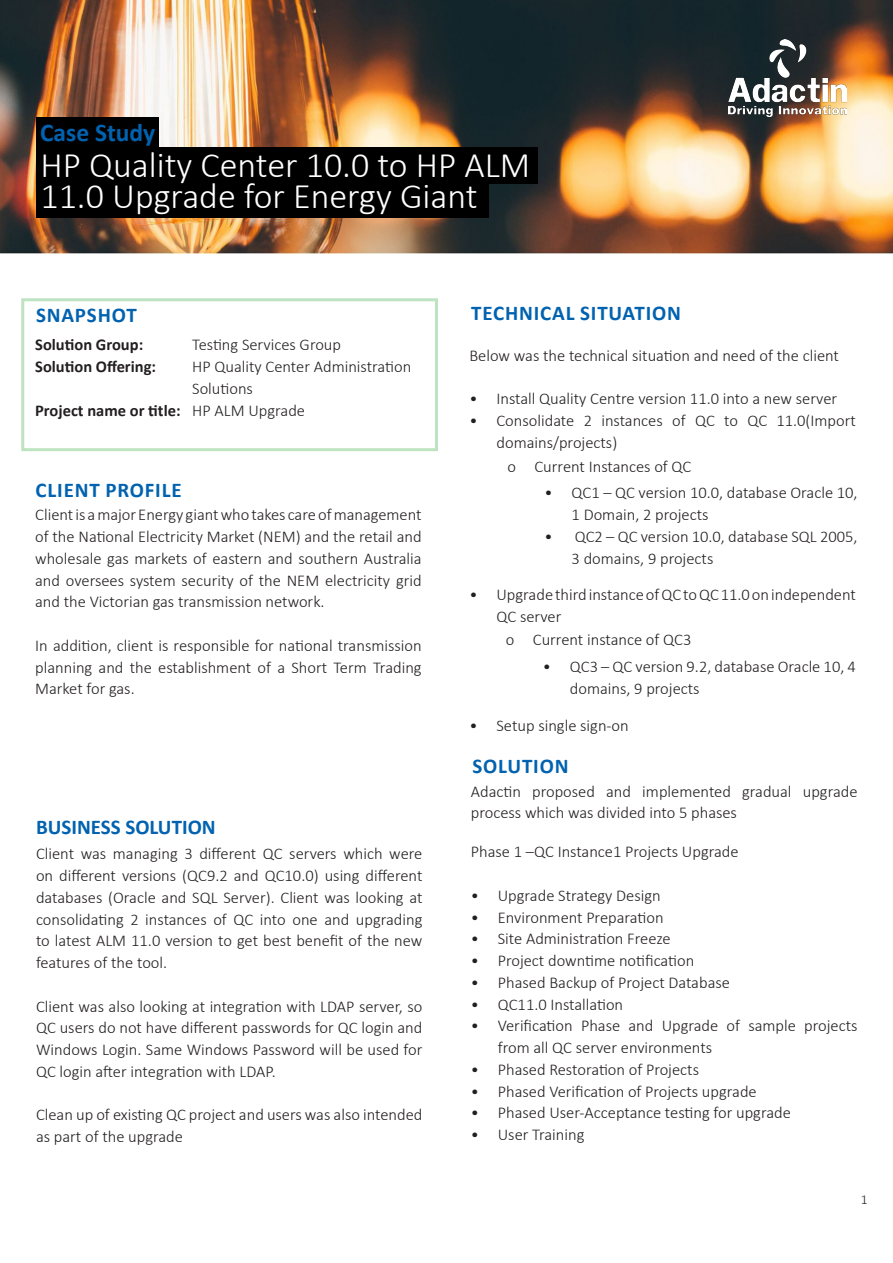
<style>
.page{position:relative;width:893px;height:1263px;background:#fff}
.page>*{position:absolute;margin:0;border:0;box-sizing:border-box;transform-origin:0 0}
.t1{font:300 36px "Calibri";color:#fff}
.t2{font:700 25.5px "Calibri";color:#0162b0}
.t3{font:700 21px "Calibri";letter-spacing:.04em;color:#0162b0}
.t4{font:700 21px "Calibri";color:#0162b0}
.t5{font:300 16.5px/21.8px "Calibri";color:#231f20}
.t6{font:700 16.5px "Calibri";color:#231f20}
.t7{font:300 13.5px "Calibri";color:#231f20}
</style>
<div class="page">
<img style="left:0;top:0;width:893px;height:254px">
<div style="left:40px;top:147px;width:449px;height:70px;background:#000"></div>
<div style="left:40px;top:147px;width:498px;height:36px;background:#000"></div>
<div style="left:36px;top:117px;width:122px;height:100px;background:#000"></div>
<img style="left:728px;top:39px;width:118px;height:77px">
<p class="t2" style="left:40px;top:116px;width:117px">Case Study</p>
<p class="t1" style="left:40px;top:143px;width:491px">HP Quality Center 10.0 to HP ALM</p>
<p class="t1" style="left:40px;top:174px;width:439px">11.0 Upgrade for Energy Giant</p>
<p class="t3" style="left:36px;top:302px;width:102px">SNAPSHOT</p>
<p class="t3" style="left:471px;top:299px;width:211px">TECHNICAL SITUATION</p>
<p class="t6" style="left:35px;top:334px;width:110px">Solution Group:</p>
<p class="t6" style="left:35px;top:356px;width:122px">Solution Offering:</p>
<p class="t6" style="left:35px;top:400px;width:147px">Project name or title:</p>
<p class="t5" style="left:192px;top:334px;width:150px">Testing Services Group</p>
<p class="t5" style="left:192px;top:356px;width:221px">HP Quality Center Administration<br>Solutions</p>
<p class="t5" style="left:192px;top:399px;width:114px">HP ALM Upgrade</p>
<p class="t3" style="left:36px;top:476px;width:148px">CLIENT PROFILE</p>
<p class="t5" style="left:35px;top:504px;width:388px;text-align:justify">Client is a major Energy giant who takes care of management of the National Electricity Market (NEM) and the retail and wholesale gas markets of eastern and southern Australia and oversees system security of the NEM electricity grid and the Victorian gas transmission network.</p>
<p class="t5" style="left:35px;top:634px;width:388px;text-align:justify">In addition, client is responsible for national transmission planning and the establishment of a Short Term Trading Market for gas.</p>
<p class="t4" style="left:36px;top:813px;width:181px">BUSINESS SOLUTION</p>
<p class="t5" style="left:36px;top:843px;width:388px;text-align:justify">Client was managing 3 different QC servers which were on different versions (QC9.2 and QC10.0) using different databases (Oracle and SQL Server). Client was looking at consolidating 2 instances of QC into one and upgrading to latest ALM 11.0 version to get best benefit of the new features of the tool.</p>
<p class="t5" style="left:36px;top:995px;width:388px;text-align:justify">Client was also looking at integration with LDAP server, so QC users do not have different passwords for QC login and Windows Login. Same Windows Password will be used for QC login after integration with LDAP.</p>
<p class="t5" style="left:36px;top:1104px;width:388px">Clean up of existing QC project and users was also intended as part of the upgrade</p>
<p class="t5" style="left:469px;top:344px;width:371px">Below was the technical situation and need of the client</p>
<p class="t5" style="left:469px;top:388px;width:369px">• Install Quality Centre version 11.0 into a new server</p>
<p class="t5" style="left:496px;top:410px;width:361px;text-indent:-27px">• Consolidate 2 instances of QC to QC 11.0(Import domains/projects)</p>
<p class="t5" style="left:507px;top:455px;width:185px">о Current Instances of QC</p>
<p class="t5" style="left:572px;top:482px;width:287px;text-indent:-27px">• QC1 – QC version 10.0, database Oracle 10,<br>1 Domain, 2 projects</p>
<p class="t5" style="left:572px;top:525px;width:287px;text-indent:-27px">• QC2 – QC version 10.0, database SQL 2005,<br>3 domains, 9 projects</p>
<p class="t5" style="left:496px;top:584px;width:361px;text-indent:-27px">• Upgrade third instance of QC to QC 11.0 on independent<br>QC server</p>
<p class="t5" style="left:506px;top:629px;width:187px">о Current instance of QC3</p>
<p class="t5" style="left:570px;top:655px;width:287px;text-indent:-27px">• QC3 – QC version 9.2, database Oracle 10, 4 domains, 9 projects</p>
<p class="t5" style="left:469px;top:714px;width:161px">• Setup single sign-on</p>
<p class="t3" style="left:473px;top:752px;width:97px">SOLUTION</p>
<p class="t5" style="left:471px;top:780px;width:388px">Adactin proposed and implemented gradual upgrade process which was divided into 5 phases</p>
<p class="t5" style="left:471px;top:841px;width:269px">Phase 1 –QC Instance1 Projects Upgrade</p>
<p class="t5" style="left:471px;top:884px;width:191px">• Upgrade Strategy Design</p>
<p class="t5" style="left:471px;top:906px;width:194px">• Environment Preparation</p>
<p class="t5" style="left:471px;top:928px;width:201px">• Site Administration Freeze</p>
<p class="t5" style="left:471px;top:949px;width:225px">• Project downtime notification</p>
<p class="t5" style="left:471px;top:971px;width:261px">• Phased Backup of Project Database</p>
<p class="t5" style="left:471px;top:993px;width:154px">• QC11.0 Installation</p>
<p class="t5" style="left:498px;top:1015px;width:361px;text-indent:-27px">• Verification Phase and Upgrade of sample projects from all QC server environments</p>
<p class="t5" style="left:471px;top:1058px;width:230px">• Phased Restoration of Projects</p>
<p class="t5" style="left:471px;top:1080px;width:287px">• Phased Verification of Projects upgrade</p>
<p class="t5" style="left:471px;top:1102px;width:322px">• Phased User-Acceptance testing for upgrade</p>
<p class="t5" style="left:471px;top:1123px;width:115px">• User Training</p>
<p class="t7" style="left:861px;top:1191px;width:8px">1</p>
</div>
